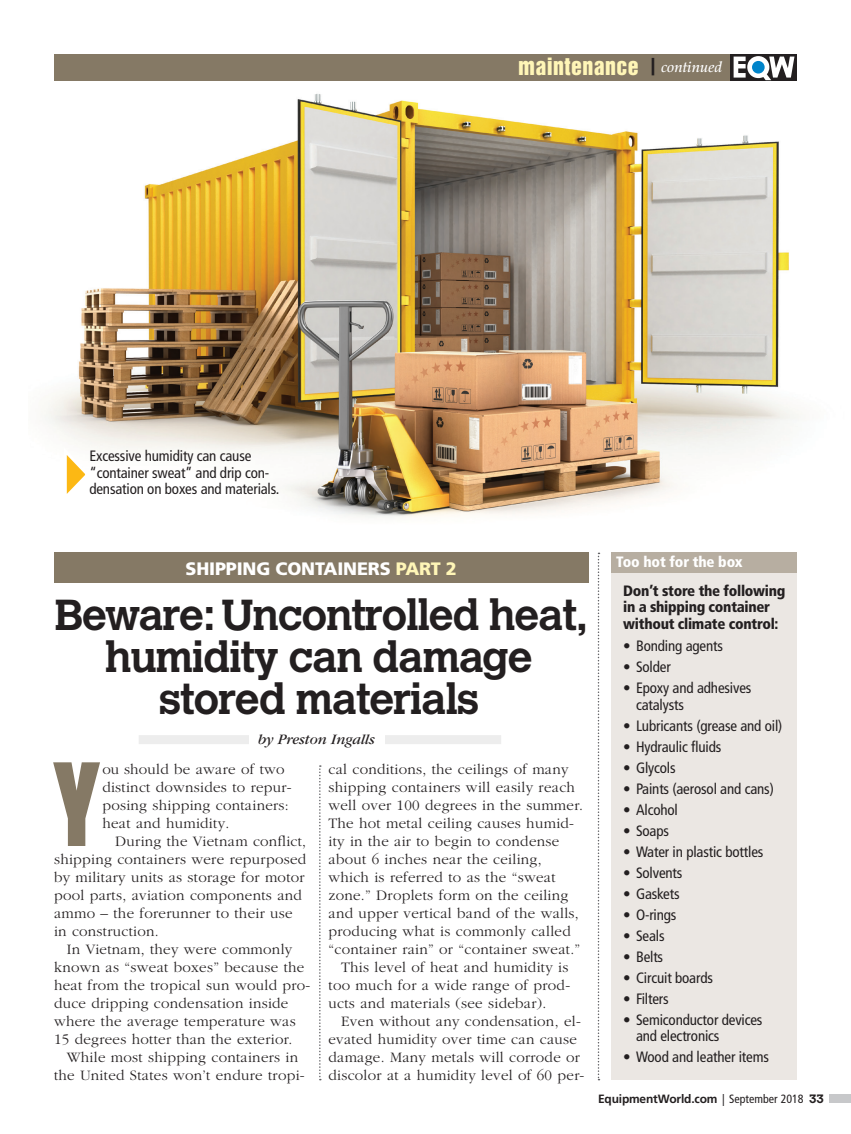
<style>
.page{position:relative;width:851px;height:1134px;background:#fff}
.page>*{position:absolute;margin:0;border:0;box-sizing:border-box;transform-origin:0 0}
.EW_Body{font:107.55px "Anton";color:#857965}
.EW_Headline{font:700 43.05px/41.8px "Calvert";letter-spacing:-.03em;color:#231f20;text-align:center}
.t1{font:21.9px "Helvetica Inserat";letter-spacing:.02em;color:#fff6b7}
.EW_Sidebar_body{font:900 18px "Frutiger";letter-spacing:-.01em;color:#fff}
.EW_Body-2{font:300 15px/18px "Garamond";letter-spacing:.02em;color:#231f20}
.EW_Sidebar_body-2{font:condensed 15px/16.5px "Frutiger";letter-spacing:-.01em;color:#231f20}
.EW_Sidebar_body-3{font:900 condensed 15px/16.5px "Frutiger";letter-spacing:-.02em;color:#231f20}
.EW_Body-3{font:italic 15px "Garamond";color:#231f20}
.EW_Sidebar_body-4{font:900 condensed 15px "Frutiger";letter-spacing:-.01em;color:#fff}
.t2{font:700 12px "Frutiger";letter-spacing:-.015em;color:#231f20}
.t3{font:700 12px "Calvert";color:#231f20}
.s1{color:#fff6b7}
.s2{font-family:"American Typewriter";font-weight:400}
.s3{font-weight:400;font-stretch:condensed}
</style>
<div class="page">
<img style="left:41px;top:54px;width:761px;height:464px">
<div style="left:829px;top:1094px;width:21px;height:9px;background:#c7c8ca"></div>
<svg style="left:319px;top:765px;width:2px;height:315px"></svg>
<svg style="left:597px;top:553px;width:2px;height:527px"></svg>
<div style="left:54px;top:54px;width:684px;height:26px;background:#857965"></div>
<div style="left:730px;top:54px;width:66px;height:26px;background:#231f20"></div>
<svg style="left:733px;top:56px;width:61px;height:24px"></svg>
<div style="left:752px;top:61px;width:12px;height:13px;background:#0084ca;border-radius:50%"></div>
<div style="left:139px;top:735px;width:362px;height:9px;background:#ededed"></div>
<div style="left:249px;top:727px;width:135px;height:22px;background:#fff"></div>
<div style="left:54px;top:553px;width:534px;height:30px;background:#857965"></div>
<div style="left:611px;top:552px;width:185px;height:25px;background:#b7aea1"></div>
<div style="left:611px;top:574px;width:185px;height:506px;background:#ebe7e3"></div>
<svg style="left:61px;top:444px;width:31px;height:61px"></svg>
<p class="EW_Sidebar_body-2" style="left:89px;top:448px;width:191px">Excessive humidity can cause “container sweat” and drip con&shy;densation on boxes and materials.</p>
<p class="t1" style="left:518px;top:54px;width:206px">MAINTENANCE <sup>|</sup> <sup>continued</sup></p>
<p class="EW_Sidebar_body" style="left:186px;top:558px;width:273px">SHIPPING CONTAINERS <span class="s1">PART 2</span></p>
<p class="EW_Headline" style="left:55px;top:593px;width:535px">Beware: Uncontrolled heat, humidity can damage stored materials</p>
<p class="EW_Body-3" style="left:258px;top:731px;width:118px">by Preston Ingalls</p>
<p class="EW_Body" style="left:54px;top:720px;width:47px">Y</p>
<p class="EW_Body-2" style="left:102px;top:761px;width:191px">ou should be aware of two distinct downsides to repur&shy;posing shipping containers: heat and humidity.</p>
<p class="EW_Body-2" style="left:54px;top:833px;width:254px;text-indent:61px">During the Vietnam conflict, shipping containers were repurposed by military units as storage for motor pool parts, aviation components and ammo – the forerunner to their use in construction.</p>
<p class="EW_Body-2" style="left:54px;top:941px;width:258px;text-indent:13px">In Vietnam, they were commonly known as “sweat boxes” because the heat from the tropical sun would pro&shy;duce dripping condensation inside where the average temperature was 15 degrees hotter than the exterior.</p>
<p class="EW_Body-2" style="left:54px;top:1049px;width:252px;text-align:center">While most shipping containers in the United States won’t endure tropi-</p>
<p class="EW_Body-2" style="left:328px;top:761px;width:256px">cal conditions, the ceilings of many shipping containers will easily reach well over 100 degrees in the summer.<br>The hot metal ceiling causes humid&shy;ity in the air to begin to condense about 6 inches near the ceiling, which is referred to as the “sweat zone.” Droplets form on the ceiling and upper vertical band of the walls, producing what is commonly called “container rain” or “container sweat.”</p>
<p class="EW_Body-2" style="left:328px;top:959px;width:243px;text-align:justify;text-indent:13px">This level of heat and humidity is too much for a wide range of prod&shy;ucts and materials (see sidebar).</p>
<p class="EW_Body-2" style="left:328px;top:1013px;width:257px;text-indent:13px">Even without any condensation, el&shy;evated humidity over time can cause damage. Many metals will corrode or discolor at a humidity level of 60 per-</p>
<p class="EW_Sidebar_body-4" style="left:616px;top:553px;width:128px">Too hot for the box</p>
<p class="EW_Sidebar_body-3" style="left:623px;top:582px;width:164px">Don’t store the following in a shipping container without climate control:</p>
<p class="EW_Sidebar_body-2" style="left:623px;top:638px;width:101px">• Bonding agents</p>
<p class="EW_Sidebar_body-2" style="left:623px;top:659px;width:49px">• Solder</p>
<p class="EW_Sidebar_body-2" style="left:636px;top:680px;width:117px;text-indent:-13px">• Epoxy and adhesives catalysts</p>
<p class="EW_Sidebar_body-2" style="left:623px;top:717px;width:161px">• Lubricants (grease and oil)</p>
<p class="EW_Sidebar_body-2" style="left:623px;top:738px;width:100px">• Hydraulic fluids</p>
<p class="EW_Sidebar_body-2" style="left:623px;top:759px;width:54px">• Glycols</p>
<p class="EW_Sidebar_body-2" style="left:623px;top:780px;width:152px">• Paints (aerosol and cans)</p>
<p class="EW_Sidebar_body-2" style="left:623px;top:801px;width:56px">• Alcohol</p>
<p class="EW_Sidebar_body-2" style="left:623px;top:822px;width:47px">• Soaps</p>
<p class="EW_Sidebar_body-2" style="left:623px;top:843px;width:142px">• Water in plastic bottles</p>
<p class="EW_Sidebar_body-2" style="left:623px;top:864px;width:61px">• Solvents</p>
<p class="EW_Sidebar_body-2" style="left:623px;top:885px;width:58px">• Gaskets</p>
<p class="EW_Sidebar_body-2" style="left:623px;top:906px;width:55px">• O-rings</p>
<p class="EW_Sidebar_body-2" style="left:623px;top:927px;width:43px">• Seals</p>
<p class="EW_Sidebar_body-2" style="left:623px;top:948px;width:41px">• Belts</p>
<p class="EW_Sidebar_body-2" style="left:623px;top:969px;width:91px">• Circuit boards</p>
<p class="EW_Sidebar_body-2" style="left:623px;top:990px;width:47px">• Filters</p>
<p class="EW_Sidebar_body-2" style="left:636px;top:1011px;width:128px;text-indent:-13px">• Semiconductor devices and electronics</p>
<p class="EW_Sidebar_body-2" style="left:623px;top:1049px;width:147px">• Wood and leather items</p>
<p class="t2" style="left:598px;top:1092px;width:207px">EquipmentWorld.com <span class="s2">|</span> <span class="s3">September 2018</span></p>
<p class="t3" style="left:809px;top:1091px;width:16px">33</p>
</div>
